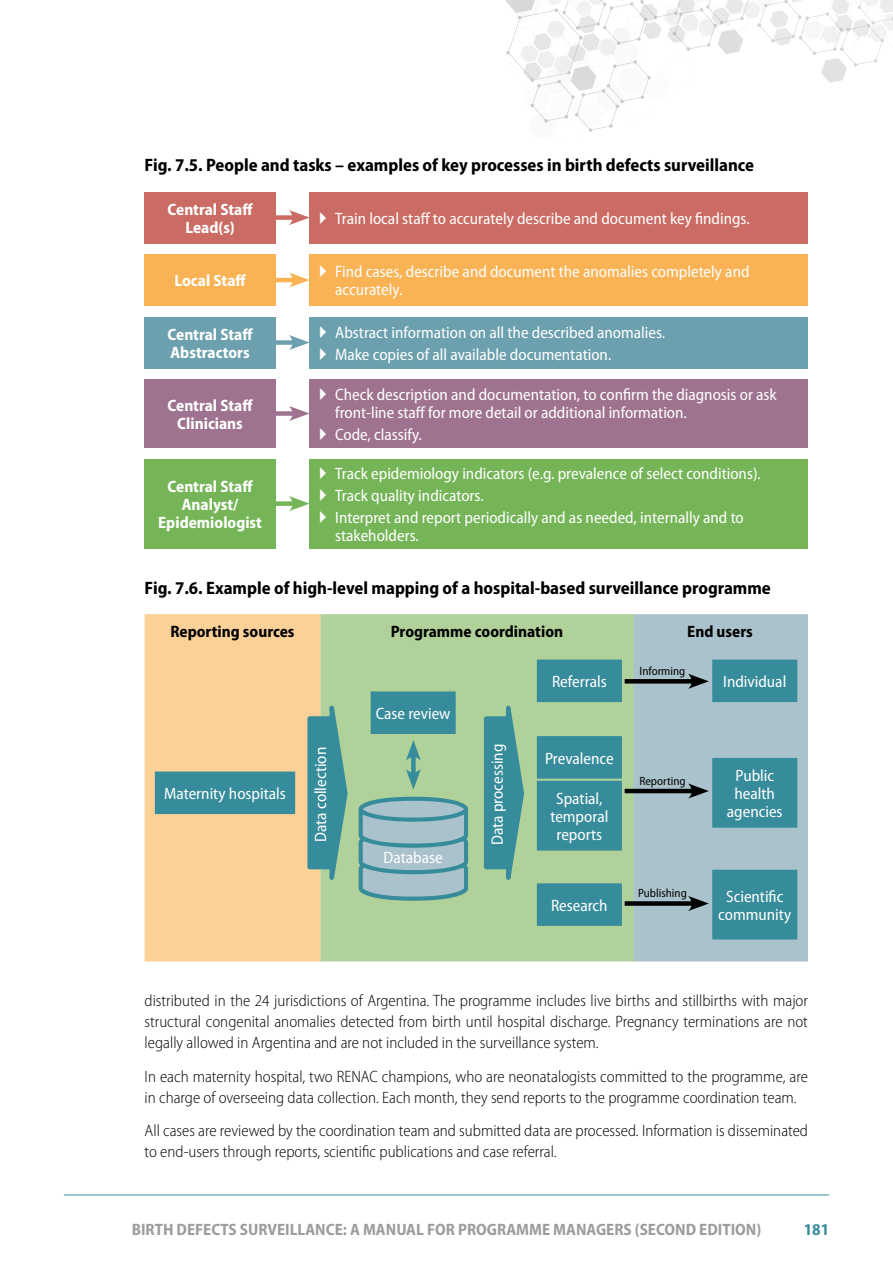
<style>
.page{position:relative;width:893px;height:1263px;background:#fff}
.page>*{position:absolute;margin:0;border:0;box-sizing:border-box;transform-origin:0 0}
.t1{font:700 semi-condensed 18px "Myriad Pro";color:#000}
.t2{font:semi-condensed 16.5px/18px "Myriad Pro";color:#fff}
.t3{font:300 semi-condensed 16.5px/21px "Myriad Pro";color:#000}
.t4{font:700 semi-condensed 16.5px/18px "Myriad Pro";color:#fff;text-align:center}
.t5{font:700 semi-condensed 16.5px "Myriad Pro";color:#9d9d9c}
.t6{font:700 semi-condensed 16.5px "Myriad Pro";color:#000}
.t7{font:700 semi-condensed 16.5px "Myriad Pro";color:#378c9b}
.t8{font:semi-condensed 12px "Myriad Pro";color:#000}
</style>
<div class="page">
<hr style="left:64px;top:1194px;width:765px;height:1px;background:#378c9b">
<svg style="left:506px;top:0;width:387px;height:132px"></svg>
<div style="left:145px;top:192px;width:131px;height:51px;background:#ca6c64"></div>
<div style="left:145px;top:255px;width:131px;height:51px;background:#f9b355"></div>
<div style="left:145px;top:317px;width:131px;height:51px;background:#6ca0ae"></div>
<div style="left:145px;top:379px;width:131px;height:68px;background:#9f738f"></div>
<div style="left:145px;top:459px;width:131px;height:89px;background:#75b558"></div>
<div style="left:310px;top:192px;width:498px;height:51px;background:#ca6c64"></div>
<div style="left:310px;top:255px;width:498px;height:51px;background:#f9b355"></div>
<div style="left:310px;top:317px;width:498px;height:51px;background:#6ca0ae"></div>
<div style="left:310px;top:379px;width:498px;height:68px;background:#9f738f"></div>
<div style="left:310px;top:459px;width:498px;height:89px;background:#75b558"></div>
<div style="left:276px;top:215px;width:21px;height:5px;background:#ca6c64"></div>
<svg style="left:289px;top:210px;width:21px;height:15px"></svg>
<hr style="left:276px;top:278px;width:21px;height:4px;background:#f9b355">
<svg style="left:289px;top:272px;width:21px;height:16px"></svg>
<div style="left:276px;top:340px;width:21px;height:5px;background:#6ca0ae"></div>
<svg style="left:289px;top:335px;width:21px;height:15px"></svg>
<div style="left:276px;top:411px;width:21px;height:5px;background:#9f738f"></div>
<svg style="left:289px;top:406px;width:21px;height:15px"></svg>
<div style="left:276px;top:501px;width:21px;height:5px;background:#75b558"></div>
<svg style="left:289px;top:496px;width:21px;height:15px"></svg>
<div style="left:145px;top:614px;width:175px;height:347px;background:#fcd198"></div>
<div style="left:632px;top:614px;width:176px;height:347px;background:#aac2cc"></div>
<div style="left:320px;top:614px;width:314px;height:347px;background:#b0d199;border:4px solid #b0d199"></div>
<div style="left:157px;top:774px;width:136px;height:38px;background:#378c9b"></div>
<div style="left:155px;top:771px;width:140px;height:43px;border:4px solid #378c9b"></div>
<div style="left:373px;top:694px;width:80px;height:38px;background:#378c9b"></div>
<div style="left:371px;top:691px;width:85px;height:43px;border:4px solid #378c9b"></div>
<svg style="left:484px;top:705px;width:40px;height:175px"></svg>
<svg style="left:307px;top:651px;width:41px;height:283px"></svg>
<div style="left:539px;top:662px;width:81px;height:38px;background:#378c9b"></div>
<div style="left:537px;top:659px;width:85px;height:43px;border:4px solid #378c9b"></div>
<div style="left:714px;top:662px;width:81px;height:38px;background:#378c9b"></div>
<div style="left:712px;top:659px;width:85px;height:43px;border:4px solid #378c9b"></div>
<div style="left:539px;top:885px;width:81px;height:39px;background:#378c9b"></div>
<div style="left:537px;top:883px;width:85px;height:43px;border:4px solid #378c9b"></div>
<div style="left:539px;top:738px;width:81px;height:38px;background:#378c9b"></div>
<div style="left:537px;top:736px;width:85px;height:43px;border:4px solid #378c9b"></div>
<div style="left:539px;top:783px;width:81px;height:65px;background:#378c9b"></div>
<div style="left:537px;top:781px;width:85px;height:69px;border:4px solid #378c9b"></div>
<div style="left:714px;top:760px;width:81px;height:65px;background:#378c9b"></div>
<div style="left:712px;top:758px;width:85px;height:70px;border:4px solid #378c9b"></div>
<div style="left:714px;top:872px;width:81px;height:65px;background:#378c9b"></div>
<div style="left:712px;top:870px;width:85px;height:69px;border:4px solid #378c9b"></div>
<svg style="left:625px;top:679px;width:63px;height:4px"></svg>
<svg style="left:688px;top:674px;width:21px;height:15px"></svg>
<div style="left:411px;top:752px;width:5px;height:25px;background:#378c9b"></div>
<svg style="left:406px;top:769px;width:15px;height:21px"></svg>
<svg style="left:406px;top:740px;width:15px;height:21px"></svg>
<hr style="left:625px;top:789px;width:71px;height:4px;background:#000">
<svg style="left:688px;top:783px;width:21px;height:16px"></svg>
<div style="left:625px;top:901px;width:71px;height:5px;background:#000"></div>
<svg style="left:688px;top:896px;width:21px;height:15px"></svg>
<svg style="left:359px;top:797px;width:109px;height:104px;background:#8db5bd"></svg>
<p class="t1" style="left:145px;top:155px;width:611px">Fig. 7.5. People and tasks – examples of key processes in birth defects surveillance</p>
<p class="t4" style="left:168px;top:200px;width:87px">Central Staff<br>Lead(s)</p>
<p class="t4" style="left:174px;top:272px;width:73px">Local Staff</p>
<p class="t2" style="left:335px;top:210px;width:416px">Train local staff to accurately describe and document key findings.</p>
<p class="t2" style="left:335px;top:263px;width:416px">Find cases, describe and document the anomalies completely and accurately.</p>
<p class="t2" style="left:335px;top:321px;width:331px;line-height:22.2px">Abstract information on all the described anomalies.<br>Make copies of all available documentation.</p>
<p class="t2" style="left:335px;top:385px;width:443px">Check description and documentation, to confirm the diagnosis or ask front-line staff for more detail or additional information.</p>
<p class="t2" style="left:335px;top:426px;width:88px">Code, classify.</p>
<p class="t2" style="left:335px;top:462px;width:427px;line-height:22.2px">Track epidemiology indicators (e.g. prevalence of select conditions).<br>Track quality indicators.<br>Interpret and report periodically and as needed, internally and to</p>
<p class="t2" style="left:335px;top:527px;width:85px">stakeholders.</p>
<p class="t1" style="left:145px;top:578px;width:628px">Fig. 7.6. Example of high-level mapping of a hospital-based surveillance programme</p>
<p class="t6" style="left:170px;top:622px;width:126px">Reporting sources</p>
<p class="t6" style="left:391px;top:622px;width:174px">Programme coordination</p>
<p class="t6" style="left:687px;top:622px;width:67px">End users</p>
<p class="t8" style="left:640px;top:664px;width:47px">Informing</p>
<p class="t4" style="left:168px;top:325px;width:87px;text-align:left">Central Staff<br>Abstractors</p>
<p class="t4" style="left:168px;top:396px;width:87px">Central Staff<br>Clinicians</p>
<p class="t4" style="left:158px;top:477px;width:105px">Central Staff<br>Analyst/<br>Epidemiologist</p>
<p class="t2" style="left:552px;top:673px;width:56px">Referrals</p>
<p class="t2" style="left:723px;top:673px;width:65px">Individual</p>
<p class="t2" style="left:164px;top:785px;width:123px">Maternity hospitals</p>
<p class="t2" style="left:376px;top:705px;width:76px">Case review</p>
<p class="t2" style="left:312px;top:842px;width:96px;rotate:-90deg">Data collection</p>
<p class="t2" style="left:488px;top:845px;width:103px;rotate:-90deg">Data processing</p>
<p class="t2" style="left:384px;top:849px;width:61px">Database</p>
<p class="t2" style="left:545px;top:749px;width:70px">Prevalence</p>
<p class="t2" style="left:550px;top:790px;width:59px;text-align:center">Spatial, temporal reports</p>
<p class="t2" style="left:551px;top:897px;width:58px">Research</p>
<p class="t8" style="left:639px;top:774px;width:48px">Reporting</p>
<p class="t8" style="left:638px;top:886px;width:50px">Publishing</p>
<p class="t2" style="left:727px;top:767px;width:57px;text-align:center">Public health agencies</p>
<p class="t2" style="left:718px;top:888px;width:74px;text-align:center">Scientific community</p>
<p class="t3" style="left:145px;top:990px;width:665px;text-align:justify">distributed in the 24 jurisdictions of Argentina. The programme includes live births and stillbirths with major structural congenital anomalies detected from birth until hospital discharge. Pregnancy terminations are not legally allowed in Argentina and are not included in the surveillance system.</p>
<p class="t3" style="left:145px;top:1066px;width:665px">In each maternity hospital, two RENAC champions, who are neonatalogists committed to the programme, are in charge of overseeing data collection. Each month, they send reports to the programme coordination team.</p>
<p class="t3" style="left:145px;top:1121px;width:665px">All cases are reviewed by the coordination team and submitted data are processed. Information is disseminated to end-users through reports, scientific publications and case referral.</p>
<p class="t5" style="left:132px;top:1220px;width:631px">BIRTH DEFECTS SURVEILLANCE: A MANUAL FOR PROGRAMME MANAGERS (SECOND EDITION)</p>
<p class="t7" style="left:804px;top:1220px;width:27px">181</p>
</div>
